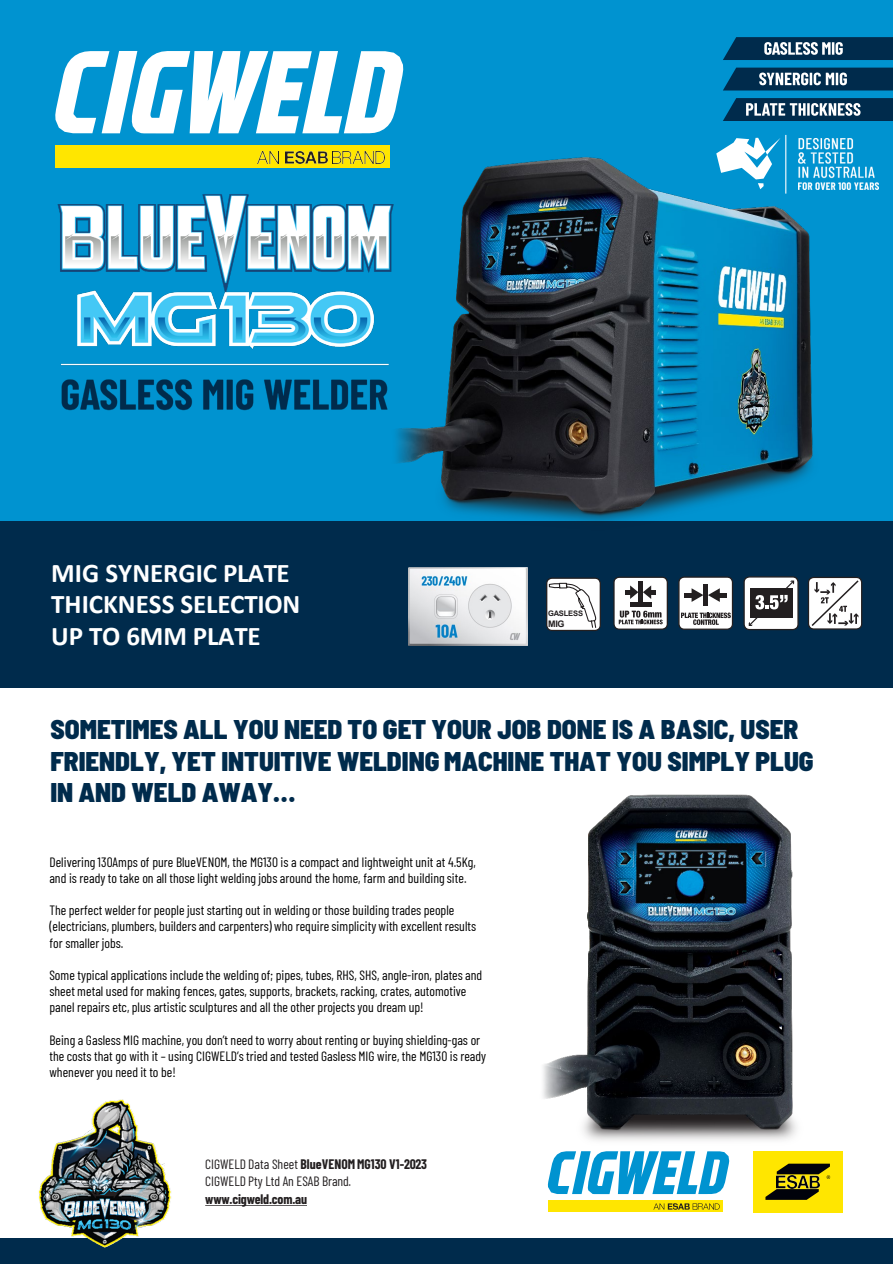
<style>
.page{position:relative;width:893px;height:1264px;background:#fff}
.page>*{position:absolute;margin:0;border:0;box-sizing:border-box;transform-origin:0 0}
.t1{font:900 semi-condensed 27px/31.7px "Barlow";color:#002b4c}
.t2{font:700 27px/31.5px "Calibri";letter-spacing:-.005em;color:#fff}
.t3{font:13.5px/16.2px "Barlow Condensed";letter-spacing:.005em;color:#000}
.t4{font:700 13.5px "Barlow Condensed";letter-spacing:-.005em;color:#231f20}
.t5{font:13.5px "Barlow Condensed";color:#231f20}
.t6{font:700 9px "Arial";color:#231f20}
.t7{font:700 7.5px "Arial";letter-spacing:-.025em;color:#231f20}
.s1{font-weight:400}
</style>
<div class="page">
<div style="left:0;top:0;width:892px;height:522px;background:#0093d0"></div>
<div style="left:55px;top:146px;width:335px;height:22px;background:#ffe600"></div>
<img style="left:258px;top:151px;width:21px;height:12px">
<img style="left:285px;top:151px;width:42px;height:12px">
<img style="left:333px;top:151px;width:34px;height:12px">
<svg style="left:55px;top:51px;width:348px;height:82px"></svg>
<div style="left:0;top:521px;width:892px;height:166px;background:#002b4c"></div>
<div style="left:0;top:1237px;width:892px;height:26px;background:#002b4c"></div>
<div style="left:547px;top:1200px;width:175px;height:11px;background:#ffe600"></div>
<svg style="left:653px;top:1203px;width:66px;height:6px"></svg>
<svg style="left:548px;top:1156px;width:181px;height:37px"></svg>
<div style="left:753px;top:1150px;width:89px;height:61px;background:#ffe600"></div>
<img style="left:776px;top:1178px;width:43px;height:9px">
<svg style="left:765px;top:1188px;width:53px;height:11px"></svg>
<svg style="left:776px;top:1163px;width:54px;height:15px"></svg>
<img style="left:798px;top:138px;width:80px;height:51px">
<hr style="left:785px;top:135px;width:1px;height:58px;background:#fff">
<svg style="left:722px;top:138px;width:58px;height:12px"></svg>
<svg style="left:546px;top:577px;width:55px;height:54px;background:#d8d8d9"></svg>
<svg style="left:678px;top:576px;width:55px;height:53px;background:#c0c0c1"></svg>
<div style="left:684px;top:592px;width:11px;height:5px;background:#231f20"></div>
<div style="left:715px;top:592px;width:12px;height:5px;background:#231f20"></div>
<svg style="left:743px;top:576px;width:55px;height:54px;background:#979697"></svg>
<img style="left:57px;top:194px;width:310px;height:217px">
<img style="left:367px;top:150px;width:460px;height:421px">
<svg style="left:723px;top:98px;width:169px;height:23px;background:#315874"></svg>
<svg style="left:723px;top:68px;width:169px;height:22px;background:#2a526f"></svg>
<svg style="left:723px;top:37px;width:169px;height:23px;background:#244e6b"></svg>
<svg style="left:613px;top:576px;width:55px;height:53px;background:#b5b5b7"></svg>
<img style="left:38px;top:1099px;width:135px;height:148px">
<img style="left:543px;top:794px;width:263px;height:362px">
<svg style="left:808px;top:576px;width:54px;height:53px;background:#cfcfd0"></svg>
<img style="left:408px;top:568px;width:119px;height:77px">
<p class="t2" style="left:51px;top:556px;width:250px">MIG SYNERGIC PLATE<br>THICKNESS SELECTION<br>UP TO 6MM PLATE</p>
<p class="t7" style="left:548px;top:608px;width:36px">GASLESS</p>
<p class="t6" style="left:548px;top:617px;width:18px">MIG</p>
<p class="t1" style="left:50px;top:711px;width:764px">SOMETIMES ALL YOU NEED TO GET YOUR JOB DONE IS A BASIC, USER<br>FRIENDLY, YET INTUITIVE WELDING MACHINE THAT YOU SIMPLY PLUG<br>IN AND WELD AWAY…</p>
<p class="t3" style="left:49px;top:852px;width:428px">Delivering 130Amps of pure BlueVENOM, the MG130 is a compact and lightweight unit at 4.5Kg, and is ready to take on all those light welding jobs around the home, farm and building site.</p>
<p class="t3" style="left:49px;top:901px;width:428px">The perfect welder for people just starting out in welding or those building trades people (electricians, plumbers, builders and carpenters) who require simplicity with excellent results for smaller jobs.</p>
<p class="t3" style="left:49px;top:965px;width:434px">Some typical applications include the welding of; pipes, tubes, RHS, SHS, angle-iron, plates and sheet metal used for making fences, gates, supports, brackets, racking, crates, automotive panel repairs etc, plus artistic sculptures and all the other projects you dream up!</p>
<p class="t3" style="left:49px;top:1030px;width:438px">Being a Gasless MIG machine, you don’t need to worry about renting or buying shielding-gas or the costs that go with it – using CIGWELD’s tried and tested Gasless MIG wire, the MG130 is ready whenever you need it to be!</p>
<p class="t4" style="left:205px;top:1153px;width:223px"><span class="s1">CIGWELD Data Sheet</span> BlueVENOM MG130 V1-2023</p>
<p class="t5" style="left:205px;top:1171px;width:147px">CIGWELD Pty Ltd An ESAB Brand.</p>
<p class="t4" style="left:205px;top:1189px;width:103px">www.cigweld.com.au</p>
</div>
